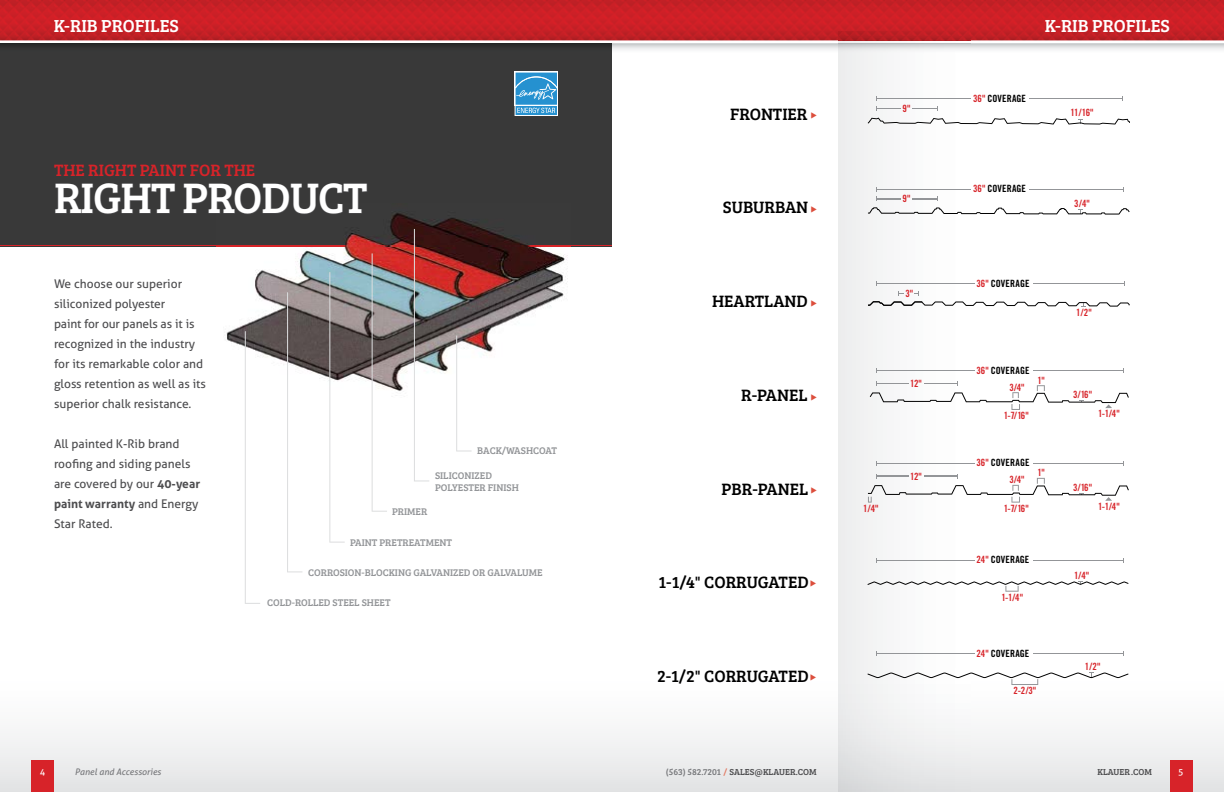
<style>
.page{position:relative;width:1224px;height:792px;background:#fff}
.page>*{position:absolute;margin:0;border:0;box-sizing:border-box;transform-origin:0 0}
.t1{font:44px "Bree Serif";letter-spacing:-.02em;color:#fff}
.t2{font:18px "Bree Serif";color:#fff}
.t3{font:17px "Bree Serif";color:#000}
.t4{font:17px "Bree Serif";color:#d72329}
.t5{font:12px/20px "Aller";color:#4d4d4f}
.t6{font:10px/12px "Bree Serif";color:#939598}
.t7{font:10px "Trade Gothic Bold Cond Twenty";letter-spacing:-.075em;color:#d72329}
.t8{font:10px "Trade Gothic Bold Cond Twenty";letter-spacing:.01em;color:#000}
.t9{font:9px "Bree Serif";color:#4d4d4f}
.t10{font:italic 9px "Aller";color:#77787b}
.t11{font:9px "Aller";color:#fff}
.s1{font-weight:700}
.s2{color:#d72329}
.s3{color:#77787b}
.s4{color:#e2775f}
</style>
<div class="page">
<img style="left:0;top:0;width:1224px;height:40px">
<svg style="left:612px;top:733px;width:612px;height:59px"></svg>
<svg style="left:838px;top:40px;width:133px;height:628px"></svg>
<img style="left:838px;top:32px;width:133px;height:8px">
<img style="left:838px;top:668px;width:133px;height:124px">
<div style="left:0;top:43px;width:612px;height:203px;background:#393939"></div>
<div style="left:0;top:668px;width:612px;height:124px;background:linear-gradient(to bottom,#fff,#e5e6e7)"></div>
<div style="left:32px;top:760px;width:22px;height:32px;background:#d72329"></div>
<div style="left:1170px;top:760px;width:22px;height:32px;background:#d72329"></div>
<hr style="left:0;top:245px;width:612px;height:1px;background:#d72329">
<img style="left:838px;top:43px;width:133px;height:11px">
<img style="left:216px;top:213px;width:354px;height:185px">
<img style="left:216px;top:245px;width:354px;height:1px">
<svg style="left:55px;top:183px;width:120px;height:31px"></svg>
<svg style="left:183px;top:183px;width:184px;height:31px"></svg>
<div style="left:515px;top:72px;width:43px;height:34px;background:#a4d1eb"></div>
<svg style="left:515px;top:73px;width:43px;height:43px;background:#56a9da"></svg>
<svg style="left:245px;top:331px;width:15px;height:273px"></svg>
<svg style="left:287px;top:292px;width:15px;height:280px"></svg>
<svg style="left:329px;top:272px;width:16px;height:271px"></svg>
<svg style="left:372px;top:253px;width:15px;height:259px"></svg>
<svg style="left:414px;top:229px;width:15px;height:252px"></svg>
<svg style="left:456px;top:336px;width:16px;height:115px"></svg>
<hr style="left:876px;top:98px;width:95px;height:1px;background:#939598">
<svg style="left:876px;top:96px;width:25px;height:14px"></svg>
<svg style="left:868px;top:118px;width:262px;height:7px"></svg>
<svg style="left:912px;top:106px;width:26px;height:4px"></svg>
<hr style="left:1029px;top:98px;width:94px;height:1px;background:#939598">
<hr style="left:876px;top:189px;width:95px;height:1px;background:#939598">
<svg style="left:876px;top:187px;width:25px;height:14px"></svg>
<svg style="left:912px;top:196px;width:26px;height:5px"></svg>
<hr style="left:1029px;top:189px;width:95px;height:1px;background:#939598">
<svg style="left:868px;top:207px;width:262px;height:8px"></svg>
<hr style="left:877px;top:283px;width:97px;height:1px;background:#939598">
<svg style="left:898px;top:291px;width:6px;height:4px"></svg>
<svg style="left:915px;top:291px;width:4px;height:4px"></svg>
<hr style="left:1033px;top:283px;width:91px;height:1px;background:#939598">
<svg style="left:868px;top:301px;width:262px;height:6px"></svg>
<hr style="left:877px;top:370px;width:97px;height:1px;background:#939598">
<hr style="left:1033px;top:370px;width:91px;height:1px;background:#939598">
<svg style="left:870px;top:381px;width:259px;height:29px"></svg>
<hr style="left:877px;top:463px;width:97px;height:1px;background:#939598">
<hr style="left:1033px;top:463px;width:91px;height:1px;background:#939598">
<svg style="left:868px;top:474px;width:261px;height:29px"></svg>
<hr style="left:877px;top:560px;width:97px;height:1px;background:#939598">
<hr style="left:877px;top:653px;width:97px;height:1px;background:#939598">
<hr style="left:1033px;top:560px;width:91px;height:1px;background:#939598">
<hr style="left:1033px;top:653px;width:91px;height:1px;background:#939598">
<svg style="left:867px;top:581px;width:262px;height:11px"></svg>
<svg style="left:867px;top:672px;width:262px;height:13px"></svg>
<h2 class="t2" style="left:54px;top:12px;width:127px">K-RIB PROFILES</h2>
<h2 class="t2" style="left:1045px;top:12px;width:127px">K-RIB PROFILES</h2>
<h3 class="t4" style="left:54px;top:158px;width:203px">THE RIGHT PAINT FOR THE</h3>
<h1 class="t1" style="left:54px;top:166px;width:315px">RIGHT PRODUCT</h1>
<p class="t5" style="left:54px;top:274px;width:153px">We choose our superior siliconized polyester<br>paint for our panels as it is recognized in the industry for its remarkable color and gloss retention as well as its superior chalk resistance.</p>
<p class="t5" style="left:54px;top:434px;width:148px">All painted K-Rib brand roofing and siding panels are covered by our <span class="s1">40-year paint warranty</span> and Energy<br>Star Rated.</p>
<p class="t6" style="left:392px;top:505px;width:37px">PRIMER</p>
<p class="t6" style="left:477px;top:444px;width:81px">BACK/WASHCOAT</p>
<p class="t6" style="left:435px;top:469px;width:85px">SILICONIZED<br>POLYESTER FINISH</p>
<p class="t6" style="left:350px;top:536px;width:104px">PAINT PRETREATMENT</p>
<p class="t6" style="left:308px;top:566px;width:236px">CORROSION-BLOCKING GALVANIZED OR GALVALUME</p>
<p class="t6" style="left:267px;top:597px;width:125px">COLD-ROLLED STEEL SHEET</p>
<p class="t8" style="left:973px;top:92px;width:55px"><span class="s2">36"</span> COVERAGE</p>
<h3 class="t3" style="left:730px;top:101px;width:79px">FRONTIER</h3>
<p class="t7" style="left:902px;top:102px;width:9px">9"</p>
<p class="t7" style="left:1070px;top:107px;width:25px">11/16"</p>
<p class="t8" style="left:973px;top:182px;width:55px"><span class="s2">36"</span> COVERAGE</p>
<h3 class="t3" style="left:723px;top:195px;width:87px">SUBURBAN</h3>
<p class="t7" style="left:902px;top:193px;width:9px">9"</p>
<p class="t7" style="left:1074px;top:197px;width:17px">3/4"</p>
<p class="t8" style="left:976px;top:277px;width:55px"><span class="s2">36"</span> COVERAGE</p>
<h3 class="t3" style="left:712px;top:289px;width:97px">HEARTLAND</h3>
<p class="t7" style="left:905px;top:287px;width:9px">3"</p>
<p class="t7" style="left:1076px;top:307px;width:17px">1/2"</p>
<p class="t8" style="left:976px;top:364px;width:55px"><span class="s2">36"</span> COVERAGE</p>
<h3 class="t3" style="left:741px;top:383px;width:68px">R-PANEL</h3>
<p class="t7" style="left:910px;top:378px;width:13px">12"</p>
<p class="t7" style="left:1037px;top:374px;width:9px">1"</p>
<p class="t7" style="left:1009px;top:381px;width:17px">3/4"</p>
<p class="t7" style="left:1004px;top:410px;width:26px">1-7/16"</p>
<p class="t7" style="left:1098px;top:408px;width:23px">1-1/4"</p>
<p class="t7" style="left:1073px;top:389px;width:21px">3/16"</p>
<p class="t8" style="left:976px;top:457px;width:55px"><span class="s2">36"</span> COVERAGE</p>
<h3 class="t3" style="left:722px;top:477px;width:88px">PBR-PANEL</h3>
<p class="t7" style="left:910px;top:471px;width:13px">12"</p>
<p class="t7" style="left:1009px;top:474px;width:17px">3/4"</p>
<p class="t7" style="left:1037px;top:467px;width:9px">1"</p>
<p class="t7" style="left:1073px;top:481px;width:21px">3/16"</p>
<p class="t7" style="left:863px;top:502px;width:17px">1/4"</p>
<p class="t7" style="left:1004px;top:502px;width:26px">1-7/16"</p>
<p class="t7" style="left:1098px;top:500px;width:23px">1-1/4"</p>
<p class="t8" style="left:977px;top:554px;width:54px"><span class="s2">24"</span> COVERAGE</p>
<h3 class="t3" style="left:659px;top:570px;width:152px">1-1/4" CORRUGATED</h3>
<p class="t7" style="left:1074px;top:569px;width:17px">1/4"</p>
<p class="t7" style="left:1002px;top:592px;width:23px">1-1/4"</p>
<p class="t8" style="left:977px;top:647px;width:54px"><span class="s2">24"</span> COVERAGE</p>
<h3 class="t3" style="left:657px;top:663px;width:153px">2-1/2" CORRUGATED</h3>
<p class="t7" style="left:1085px;top:661px;width:17px">1/2"</p>
<p class="t7" style="left:1013px;top:685px;width:24px">2-2/3"</p>
<p class="t11" style="left:40px;top:766px;width:7px">4</p>
<p class="t10" style="left:75px;top:766px;width:88px">Panel and Accessories</p>
<p class="t9" style="left:666px;top:765px;width:152px"><span class="s3">(563) 582.7201</span> <span class="s4">/</span> SALES@KLAUER.COM</p>
<p class="t9" style="left:1097px;top:765px;width:56px">KLAUER.COM</p>
<p class="t11" style="left:1178px;top:766px;width:7px">5</p>
</div>
